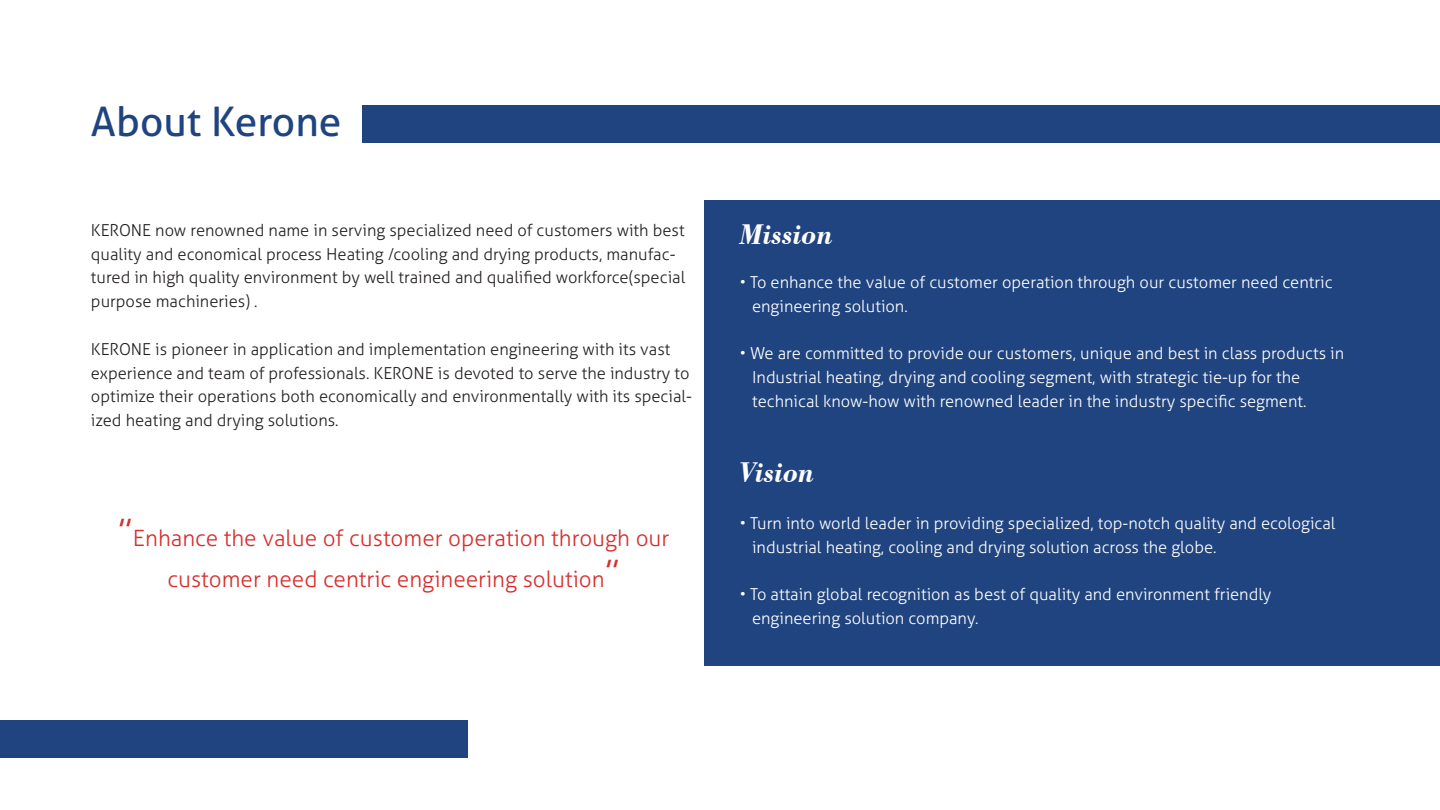
<style>
.page{position:relative;width:1440px;height:810px;background:#fff}
.page>*{position:absolute;margin:0;border:0;box-sizing:border-box;transform-origin:0 0}
.t1{font:40.65px "Aller";color:#204480}
.t2{font:italic 700 30px "Bodoni BT";color:#fff;scale:.95 1}
.t3{font:300 22.5px/41.8px "Aller";color:#d72e2c;text-align:center}
.t4{font:300 16.5px/23.8px "Aller";color:#fff}
.t5{font:300 16.5px/23.8px "Aller";color:#231f20}
.s1{font-size:37.5px}
</style>
<div class="page">
<div style="left:705px;top:200px;width:735px;height:466px;background:#204480"></div>
<div style="left:363px;top:105px;width:1077px;height:37px;background:#204480"></div>
<div style="left:0;top:720px;width:467px;height:38px;background:#204480"></div>
<h1 class="t1" style="left:91px;top:97px;width:252px">About Kerone</h1>
<p class="t5" style="left:91px;top:218px;width:596px">KERONE now renowned name in serving specialized need of customers with best quality and economical process Heating /cooling and drying products, manufac&shy;tured in high quality environment by well trained and qualified workforce(special purpose machineries) .</p>
<p class="t5" style="left:91px;top:337px;width:602px">KERONE is pioneer in application and implementation engineering with its vast experience and team of professionals. KERONE is devoted to serve the industry to optimize their operations both economically and environmentally with its special&shy;ized heating and drying solutions.</p>
<h3 class="t3" style="left:118px;top:517px;width:553px"><span class="s1">”</span>Enhance the value of customer operation through our customer need centric engineering solution<span class="s1">”</span></h3>
<h2 class="t2" style="left:740px;top:215px;width:100px">Mission</h2>
<p class="t4" style="left:752px;top:270px;width:582px;text-indent:-12px">• To enhance the value of customer operation through our customer need centric engineering solution.</p>
<p class="t4" style="left:752px;top:342px;width:594px;text-indent:-12px">• We are committed to provide our customers, unique and best in class products in<br>Industrial heating, drying and cooling segment, with strategic tie-up for the technical know-how with renowned leader in the industry specific segment.</p>
<h2 class="t2" style="left:740px;top:454px;width:80px">Vision</h2>
<p class="t4" style="left:752px;top:511px;width:585px;text-indent:-12px">• Turn into world leader in providing specialized, top-notch quality and ecological industrial heating, cooling and drying solution across the globe.</p>
<p class="t4" style="left:752px;top:583px;width:521px;text-indent:-12px">• To attain global recognition as best of quality and environment friendly engineering solution company.</p>
</div>
